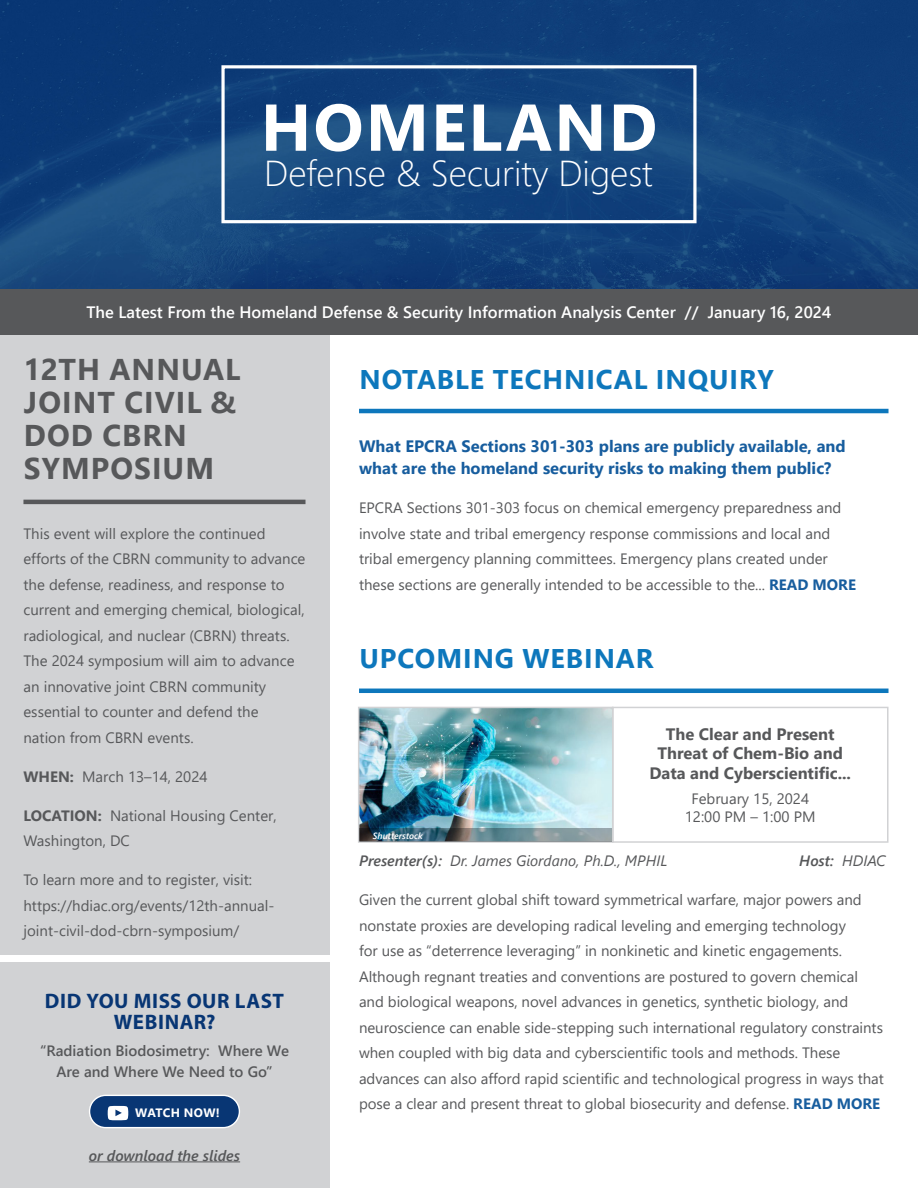
<style>
.page{position:relative;width:918px;height:1188px;background:#fff}
.page>*{position:absolute;margin:0;border:0;box-sizing:border-box;transform-origin:0 0}
.t1{font:700 66px "Segoe UI";letter-spacing:.035em;color:#fff}
.t2{font:300 36px "Segoe UI";color:#fff}
.Heading_1_-_Gray{font:700 30px/33px "Segoe UI";letter-spacing:.035em;color:#57585a}
.Heading_1_-_Blue{font:700 27px "Segoe UI";letter-spacing:.035em;color:#0d77bc}
.t3{font:700 21px/21px "Myriad Pro";letter-spacing:.03em;color:#083674;text-align:center}
.Heading_2_-_Green{font:700 16.5px/22.5px "Segoe UI";color:#175d9e}
.Cover_Banner_Text{font:600 16.5px "Segoe UI";color:#fff}
.Webinar_Header{font:700 16.5px/19.5px "Segoe UI";color:#57585a;text-align:center}
.Copy{font:15px/25.5px "Segoe UI";color:#57585a}
.Heading_2_-_Green-2{font:600 15px/21px "Segoe UI";color:#57585a;text-align:center}
.Heading_3_-_First_word_bolded{font:italic 15px "Segoe UI";color:#57585a}
.Webinar_Dates{font:15px/18px "Segoe UI";color:#57585a;text-align:center}
.Heading_2_-_Green-3{font:italic 600 15px "Segoe UI";color:#57585a}
.Heading_3_-_First_word_bolded-2{font:italic 600 15px "Segoe UI";color:#57585a}
.Grey_Button_Text{font:700 12.15px "Segoe UI";letter-spacing:.015em;color:#fff}
.Image_Source{font:italic 600 9px "Segoe UI";color:#fff}
.s1{font-weight:700}
.s2{font-weight:700;color:#175d9e}
.s3{font-weight:600}
.s4{font-weight:400}
</style>
<div class="page">
<div style="left:0;top:335px;width:330px;height:619px;background:#d1d2d4"></div>
<div style="left:0;top:963px;width:330px;height:225px;background:#d1d2d4"></div>
<hr style="left:359px;top:409px;width:530px;height:4px;background:#0d77bc">
<hr style="left:359px;top:689px;width:530px;height:4px;background:#0d77bc">
<div style="left:0;top:289px;width:918px;height:46px;background:#57585a"></div>
<img style="left:358px;top:706px;width:531px;height:137px">
<svg style="left:359px;top:829px;width:253px;height:13px;background:#637c85"></svg>
<hr style="left:89px;top:1161px;width:151px;height:1px;background:#57585a">
<div style="left:90px;top:1095px;width:149px;height:33px;background:#083674;border-radius:16px"></div>
<svg style="left:107px;top:1106px;width:22px;height:14px"></svg>
<div style="left:89px;top:1095px;width:151px;height:33px;border:1px solid #fff;border-radius:16px"></div>
<hr style="left:23px;top:500px;width:283px;height:4px;background:#57585a">
<img style="left:0;top:0;width:918px;height:289px">
<div style="left:221px;top:65px;width:476px;height:158px;border:3px solid #fff"></div>
<h1 class="t1" style="left:261px;top:65px;width:398px">HOMELAND</h1>
<h2 class="t2" style="left:264px;top:139px;width:390px">Defense &amp; Security Digest</h2>
<p class="Cover_Banner_Text" style="left:86px;top:296px;width:747px">The Latest From the Homeland Defense &amp; Security Information Analysis Center // January 16, 2024</p>
<p class="Heading_1_-_Gray" style="left:23px;top:351px;width:219px">12TH ANNUAL<br>JOINT CIVIL &amp;<br>DOD CBRN<br>SYMPOSIUM</p>
<p class="Copy" style="left:23px;top:519px;width:284px">This event will explore the continued efforts of the CBRN community to advance the defense, readiness, and response to current and emerging chemical, biological, radiological, and nuclear (CBRN) threats.<br>The 2024 symposium will aim to advance an innovative joint CBRN community essential to counter and defend the<br>nation from CBRN events.</p>
<p class="Copy" style="left:23px;top:762px;width:186px"><span class="s1">WHEN:</span> March 13–14, 2024</p>
<p class="Copy" style="left:23px;top:801px;width:255px"><span class="s1">LOCATION:</span> National Housing Center,<br>Washington, DC</p>
<p class="Copy" style="left:23px;top:866px;width:253px">To learn more and to register, visit: https://hdiac.org/events/12th-annual&shy;joint-civil-dod-cbrn-symposium/</p>
<p class="t3" style="left:45px;top:989px;width:241px">DID YOU MISS OUR LAST<br>WEBINAR?</p>
<p class="Heading_2_-_Green-2" style="left:40px;top:1039px;width:250px">“Radiation Biodosimetry: Where We<br>Are and Where We Need to Go”</p>
<p class="Grey_Button_Text" style="left:135px;top:1101px;width:86px">WATCH NOW!</p>
<p class="Heading_2_-_Green-3" style="left:89px;top:1141px;width:153px">or download the slides</p>
<p class="Heading_1_-_Blue" style="left:360px;top:353px;width:416px">NOTABLE TECHNICAL INQUIRY</p>
<p class="Heading_2_-_Green" style="left:359px;top:433px;width:488px">What EPCRA Sections 301-303 plans are publicly available, and what are the homeland security risks to making them public?</p>
<p class="Copy" style="left:359px;top:494px;width:498px">EPCRA Sections 301-303 focus on chemical emergency preparedness and involve state and tribal emergency response commissions and local and tribal emergency planning committees. Emergency plans created under these sections are generally intended to be accessible to the... <span class="s2">READ MORE</span></p>
<p class="Heading_1_-_Blue" style="left:360px;top:633px;width:296px">UPCOMING WEBINAR</p>
<p class="Image_Source" style="left:373px;top:827px;width:52px">Shutterstock</p>
<p class="Webinar_Header" style="left:649px;top:723px;width:203px">The Clear and Present<br>Threat of Chem-Bio and<br>Data and Cyberscientific...</p>
<p class="Webinar_Dates" style="left:685px;top:788px;width:132px">February 15, 2024<br>12:00 PM – 1:00 PM</p>
<p class="Heading_3_-_First_word_bolded" style="left:359px;top:847px;width:310px"><span class="s3">Presenter(s):</span> Dr. James Giordano, Ph.D., MPHIL</p>
<p class="Heading_3_-_First_word_bolded-2" style="left:799px;top:847px;width:88px">Host: <span class="s4">HDIAC</span></p>
<p class="Copy" style="left:359px;top:886px;width:526px">Given the current global shift toward symmetrical warfare, major powers and nonstate proxies are developing radical leveling and emerging technology<br>for use as “deterrence leveraging” in nonkinetic and kinetic engagements.<br>Although regnant treaties and conventions are postured to govern chemical and biological weapons, novel advances in genetics, synthetic biology, and neuroscience can enable side-stepping such international regulatory constraints when coupled with big data and cyberscientific tools and methods. These advances can also afford rapid scientific and technological progress in ways that pose a clear and present threat to global biosecurity and defense. <span class="s2">READ MORE</span></p>
</div>
